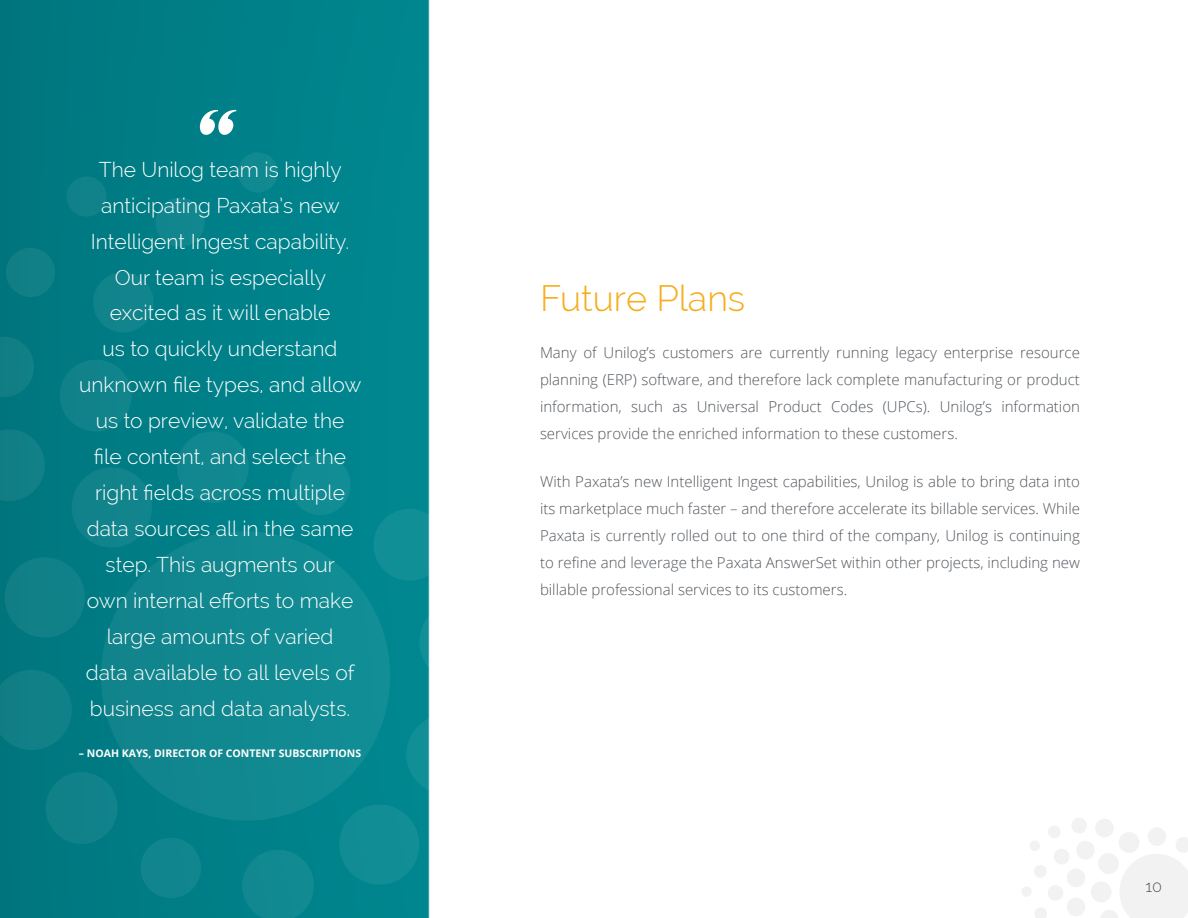
<style>
.page{position:relative;width:1188px;height:918px;background:#fff}
.page>*{position:absolute;margin:0;border:0;box-sizing:border-box;transform-origin:0 0}
.t1{font:300 36px "Raleway";color:#f6ad1b}
.t2{font:300 21px/36px "Raleway";color:#fff;text-align:center}
.t3{font:300 16.2px "Raleway";color:#51565c}
.t4{font:300 15px/27px "Open Sans";color:#51565c;text-align:justify}
.t5{font:700 10.5px "Open Sans";color:#fff}
</style>
<div class="page">
<svg style="left:1022px;top:818px;width:166px;height:100px"></svg>
<div style="left:0;top:0;width:441px;height:918px;background:#000;opacity:.25"></div>
<svg style="left:83px;top:513px;width:325px;height:326px;background:#0c868e"></svg>
<svg style="left:0;top:665px;width:77px;height:90px;background:#0b7d84"></svg>
<svg style="left:334px;top:597px;width:107px;height:321px;background:#24969e"></svg>
<svg style="left:0;top:150px;width:280px;height:493px;background:#057e86"></svg>
<svg style="left:238px;top:845px;width:81px;height:73px;background:#0b868e"></svg>
<svg style="left:369px;top:504px;width:72px;height:81px"></svg>
<svg style="left:41px;top:768px;width:81px;height:81px;background:#0a7e86"></svg>
<svg style="left:286px;top:451px;width:68px;height:68px;background:#0a8991"></svg>
<svg style="left:137px;top:834px;width:68px;height:68px;background:#0a818a"></svg>
<svg style="left:200px;top:110px;width:36px;height:25px"></svg>
<p class="t2" style="left:79px;top:151px;width:284px">The Unilog team is highly anticipating Paxata’s new<br>Intelligent Ingest capability.<br>Our team is especially excited as it will enable<br>us to quickly understand unknown file types, and allow us to preview, validate the<br>file content, and select the right fields across multiple data sources all in the same step. This augments our<br>own internal efforts to make large amounts of varied<br>data available to all levels of business and data analysts.</p>
<p class="t5" style="left:79px;top:746px;width:284px">– NOAH KAYS, DIRECTOR OF CONTENT SUBSCRIPTIONS</p>
<h1 class="t1" style="left:540px;top:278px;width:207px">Future Plans</h1>
<p class="t4" style="left:540px;top:339px;width:542px">Many of Unilog’s customers are currently running legacy enterprise resource planning (ERP) software, and therefore lack complete manufacturing or product information, such as Universal Product Codes (UPCs). Unilog’s information services provide the enriched information to these customers.</p>
<p class="t4" style="left:540px;top:467px;width:542px">With Paxata’s new Intelligent Ingest capabilities, Unilog is able to bring data into its marketplace much faster – and therefore accelerate its billable services. While Paxata is currently rolled out to one third of the company, Unilog is continuing to refine and leverage the Paxata AnswerSet within other projects, including new billable professional services to its customers.</p>
<p class="t3" style="left:1146px;top:877px;width:18px">10</p>
</div>
